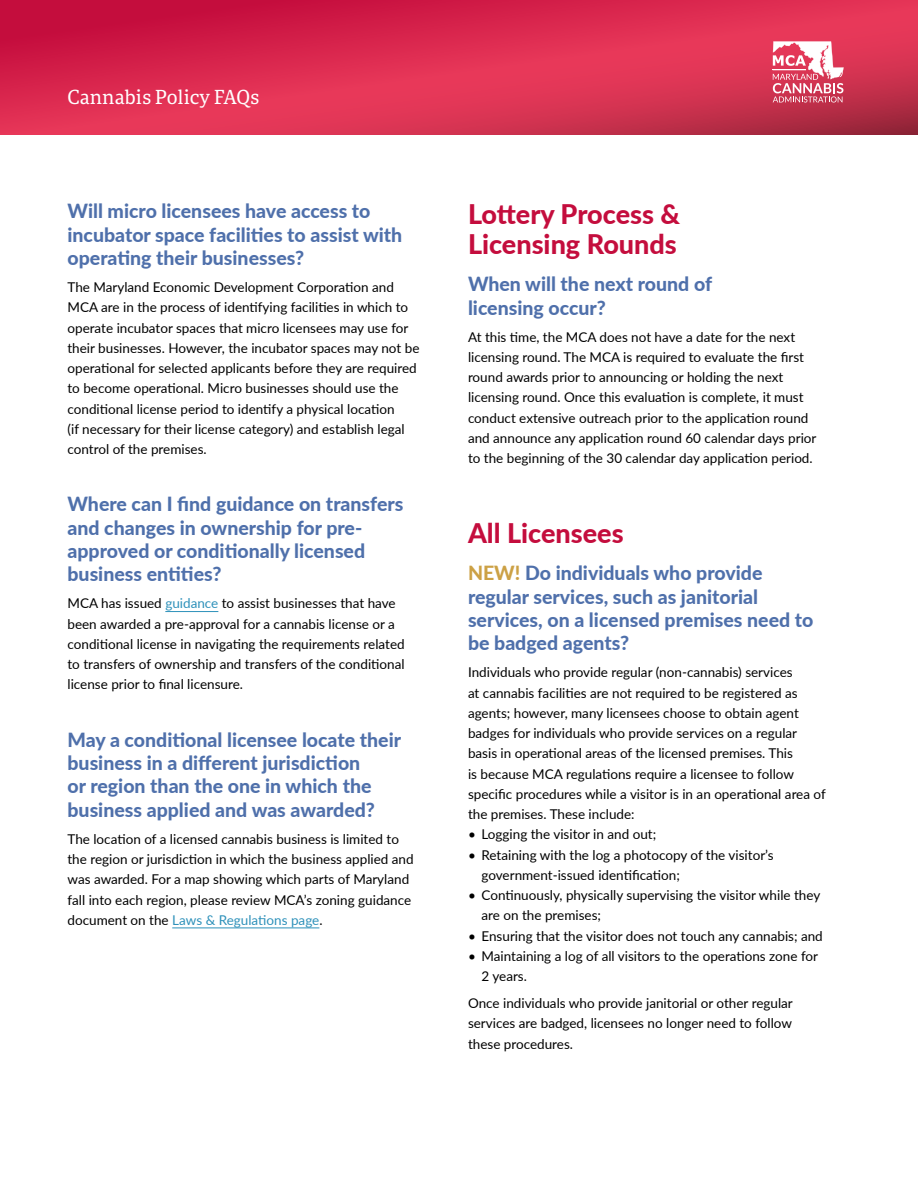
<style>
.page{position:relative;width:918px;height:1188px;background:#fff}
.page>*{position:absolute;margin:0;border:0;box-sizing:border-box;transform-origin:0 0}
.t1{font:800 27px/30px "Lato";color:#c40d3d}
.t2{font:800 19.5px/23.4px "Lato";color:#4f70ab}
.t3{font:19.5px "Portada";color:#fff}
.t4{font:13.5px/20.2px "Lato";color:#000}
.s1{color:#2e91ba}
.s2{color:#cca145}
</style>
<div class="page">
<hr style="left:165px;top:611px;width:53px;height:1px;background:#2e91ba">
<hr style="left:172px;top:928px;width:147px;height:1px;background:#2e91ba">
<svg style="left:0;top:0;width:918px;height:135px;background:#d72b4e"></svg>
<svg style="left:773px;top:41px;width:71px;height:62px"></svg>
<h2 class="t3" style="left:68px;top:83px;width:193px">Cannabis Policy FAQs</h2>
<h2 class="t2" style="left:68px;top:199px;width:336px">Will micro licensees have access to incubator space facilities to assist with operating their businesses?</h2>
<p class="t4" style="left:68px;top:276px;width:353px">The Maryland Economic Development Corporation and MCA are in the process of identifying facilities in which to operate incubator spaces that micro licensees may use for their businesses. However, the incubator spaces may not be operational for selected applicants before they are required to become operational. Micro businesses should use the conditional license period to identify a physical location<br>(if necessary for their license category) and establish legal control of the premises.</p>
<h2 class="t2" style="left:68px;top:492px;width:338px">Where can I find guidance on transfers and changes in ownership for pre&shy;approved or conditionally licensed business entities?</h2>
<p class="t4" style="left:68px;top:593px;width:339px">MCA has issued <span class="s1">guidance</span> to assist businesses that have been awarded a pre-approval for a cannabis license or a conditional license in navigating the requirements related to transfers of ownership and transfers of the conditional license prior to final licensure.</p>
<h2 class="t2" style="left:68px;top:727px;width:335px">May a conditional licensee locate their business in a different jurisdiction<br>or region than the one in which the business applied and was awarded?</h2>
<p class="t4" style="left:68px;top:828px;width:348px">The location of a licensed cannabis business is limited to the region or jurisdiction in which the business applied and was awarded. For a map showing which parts of Maryland fall into each region, please review MCA’s zoning guidance document on the <span class="s1">Laws &amp; Regulations page</span>.</p>
<h1 class="t1" style="left:468px;top:198px;width:214px">Lottery Process &amp;<br>Licensing Rounds</h1>
<h2 class="t2" style="left:468px;top:272px;width:246px">When will the next round of licensing occur?</h2>
<p class="t4" style="left:468px;top:326px;width:350px">At this time, the MCA does not have a date for the next licensing round. The MCA is required to evaluate the first round awards prior to announcing or holding the next licensing round. Once this evaluation is complete, it must conduct extensive outreach prior to the application round and announce any application round 60 calendar days prior to the beginning of the 30 calendar day application period.</p>
<h1 class="t1" style="left:468px;top:517px;width:157px">All Licensees</h1>
<h2 class="t2" style="left:468px;top:561px;width:347px"><span class="s2">NEW!</span> Do individuals who provide regular services, such as janitorial services, on a licensed premises need to be badged agents?</h2>
<p class="t4" style="left:468px;top:662px;width:359px">Individuals who provide regular (non-cannabis) services<br>at cannabis facilities are not required to be registered as agents; however, many licensees choose to obtain agent badges for individuals who provide services on a regular basis in operational areas of the licensed premises. This<br>is because MCA regulations require a licensee to follow specific procedures while a visitor is in an operational area of the premises. These include:</p>
<p class="t4" style="left:468px;top:824px;width:190px">• Logging the visitor in and out;</p>
<p class="t4" style="left:482px;top:844px;width:294px;text-indent:-14px">• Retaining with the log a photocopy of the visitor’s government-issued identification;</p>
<p class="t4" style="left:482px;top:885px;width:340px;text-indent:-14px">• Continuously, physically supervising the visitor while they are on the premises;</p>
<p class="t4" style="left:468px;top:925px;width:356px">• Ensuring that the visitor does not touch any cannabis; and</p>
<p class="t4" style="left:482px;top:945px;width:338px;text-indent:-14px">• Maintaining a log of all visitors to the operations zone for<br>2 years.</p>
<p class="t4" style="left:468px;top:993px;width:326px;text-align:justify">Once individuals who provide janitorial or other regular services are badged, licensees no longer need to follow these procedures.</p>
</div>
